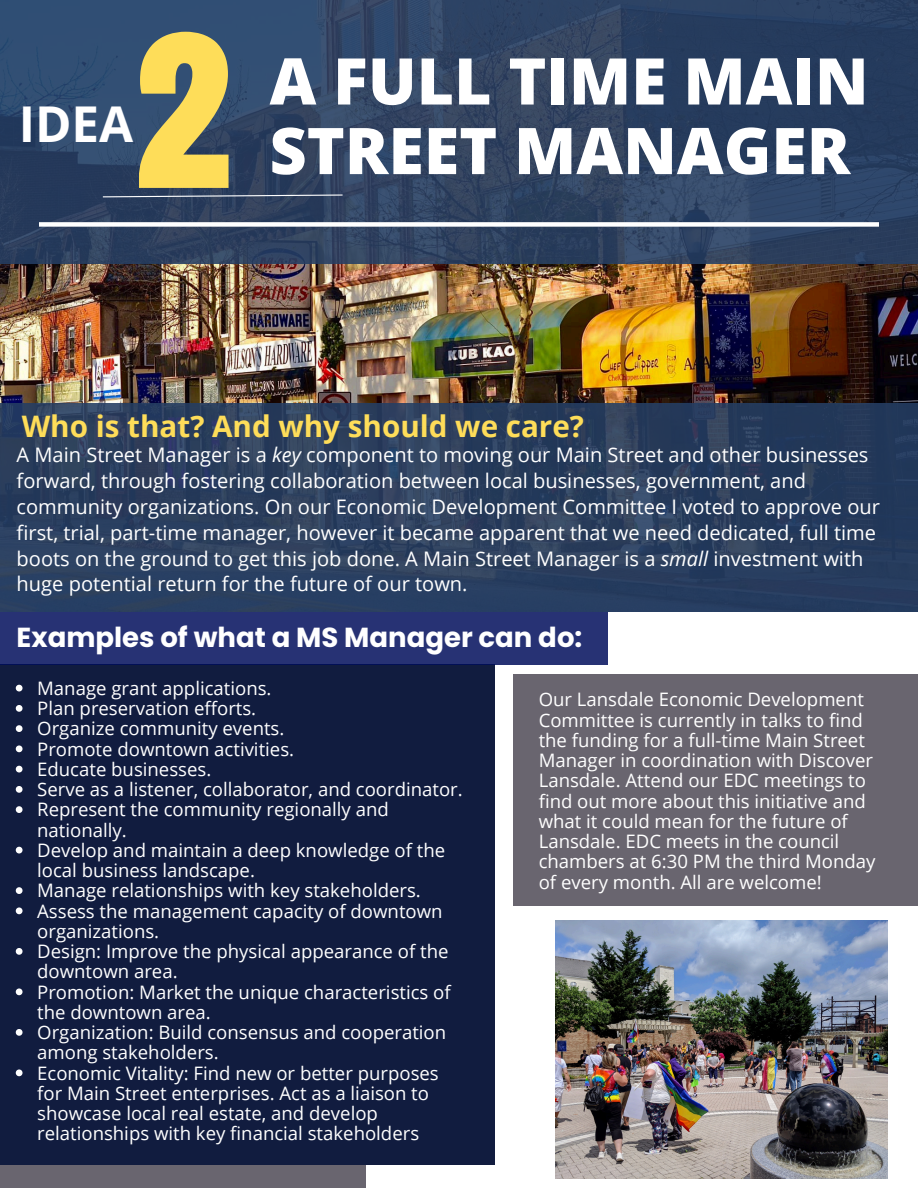
<style>
.page{position:relative;width:918px;height:1188px;background:#fff}
.page>*{position:absolute;margin:0;border:0;box-sizing:border-box;transform-origin:0 0}
.t1{font:800 64.5px/69.6px "Open Sans";color:#fff}
.t2{font:700 49.35px "Open Sans";color:#fff}
.t3{font:700 29.7px "Open Sans";color:#fedd59}
.t4{font:700 27.45px "Poppins";color:#fff}
.t5{font:italic 700 23.1px/28.2px "Roboto";color:#fff}
.t6{font:20.1px/25.8px "Open Sans";color:#fff}
.t7{font:18.6px/20.2px "Open Sans";color:#fff}
.s1{font-style:italic}
</style>
<div class="page">
<img style="left:0;top:264px;width:918px;height:139px">
<svg style="left:0;top:0;width:918px;height:264px;background:#2e4363"></svg>
<div style="left:39px;top:222px;width:840px;height:5px;background:#fff"></div>
<div style="left:514px;top:674px;width:404px;height:232px;background:#69656f"></div>
<svg style="left:102px;top:194px;width:242px;height:4px"></svg>
<div style="left:0;top:403px;width:918px;height:209px;background:#253e63"></div>
<div style="left:0;top:1136px;width:365px;height:52px;background:#69656f"></div>
<svg style="left:139px;top:32px;width:90px;height:156px;background:#bfb05f"></svg>
<div style="left:0;top:664px;width:495px;height:501px;background:#111c3f"></div>
<img style="left:556px;top:921px;width:332px;height:258px">
<div style="left:0;top:612px;width:608px;height:52px;background:#273274"></div>
<svg style="left:16px;top:685px;width:7px;height:6px"></svg>
<svg style="left:16px;top:705px;width:7px;height:7px"></svg>
<svg style="left:16px;top:725px;width:7px;height:7px"></svg>
<svg style="left:16px;top:745px;width:7px;height:7px"></svg>
<svg style="left:16px;top:766px;width:7px;height:6px"></svg>
<svg style="left:16px;top:786px;width:7px;height:7px"></svg>
<svg style="left:16px;top:806px;width:7px;height:7px"></svg>
<svg style="left:16px;top:847px;width:7px;height:6px"></svg>
<svg style="left:16px;top:887px;width:7px;height:7px"></svg>
<svg style="left:16px;top:907px;width:7px;height:7px"></svg>
<svg style="left:16px;top:948px;width:7px;height:7px"></svg>
<svg style="left:16px;top:988px;width:7px;height:7px"></svg>
<svg style="left:16px;top:1029px;width:7px;height:7px"></svg>
<svg style="left:16px;top:1069px;width:7px;height:7px"></svg>
<h3 class="t2" style="left:19px;top:90px;width:116px">IDEA</h3>
<p class="t1" style="left:270px;top:45px;width:601px">A FULL TIME MAIN<br>STREET MANAGER</p>
<p class="t3" style="left:22px;top:405px;width:564px">Who is that? And why should we care?</p>
<p class="t6" style="left:17px;top:441px;width:865px">A Main Street Manager is a <span class="s1">key</span> component to moving our Main Street and other businesses forward, through fostering collaboration between local businesses, government, and community organizations. On our Economic Development Committee I voted to approve our first, trial, part-time manager, however it became apparent that we need dedicated, full time boots on the ground to get this job done. A Main Street Manager is a <span class="s1">small</span> investment with huge potential return for the future of our town.</p>
<p class="t4" style="left:17px;top:618px;width:567px">Examples of what a MS Manager can do:</p>
<p class="t7" style="left:539px;top:689px;width:338px">Our Lansdale Economic Development Committee is currently in talks to find the funding for a full-time Main Street Manager in coordination with Discover Lansdale. Attend our EDC meetings to find out more about this initiative and what it could mean for the future of Lansdale. EDC meets in the council chambers at 6:30 PM the third Monday of every month. All are welcome!</p>
<p class="t7" style="left:37px;top:678px;width:236px">Manage grant applications.</p>
<h3 class="t7" style="left:37px;top:698px;width:221px">Plan preservation efforts.</h3>
<h4 class="t7" style="left:37px;top:718px;width:249px">Organize community events.</h4>
<p class="t7" style="left:37px;top:738px;width:258px">Promote downtown activities.</p>
<p class="t7" style="left:37px;top:759px;width:176px">Educate businesses.</p>
<p class="t7" style="left:37px;top:779px;width:427px">Serve as a listener, collaborator, and coordinator.</p>
<p class="t7" style="left:37px;top:799px;width:353px">Represent the community regionally and nationally.</p>
<p class="t7" style="left:37px;top:840px;width:410px">Develop and maintain a deep knowledge of the local business landscape.</p>
<p class="t7" style="left:37px;top:880px;width:385px">Manage relationships with key stakeholders.</p>
<p class="t7" style="left:37px;top:900px;width:407px">Assess the management capacity of downtown organizations.</p>
<p class="t7" style="left:37px;top:941px;width:413px">Design: Improve the physical appearance of the downtown area.</p>
<p class="t7" style="left:37px;top:981px;width:415px">Promotion: Market the unique characteristics of the downtown area.</p>
<p class="t7" style="left:37px;top:1022px;width:410px">Organization: Build consensus and cooperation among stakeholders.</p>
<p class="t7" style="left:37px;top:1062px;width:403px">Economic Vitality: Find new or better purposes for Main Street enterprises. Act as a liaison to showcase local real estate, and develop relationships with key financial stakeholders</p>
<h2 class="t5" style="left:12px;top:690px;width:308px">Real Estate &amp; Marketing<br>Parking Improvements<br>Small Business Assistance<br>Developing Relationships with<br>Local Business Associations</h2>
</div>
